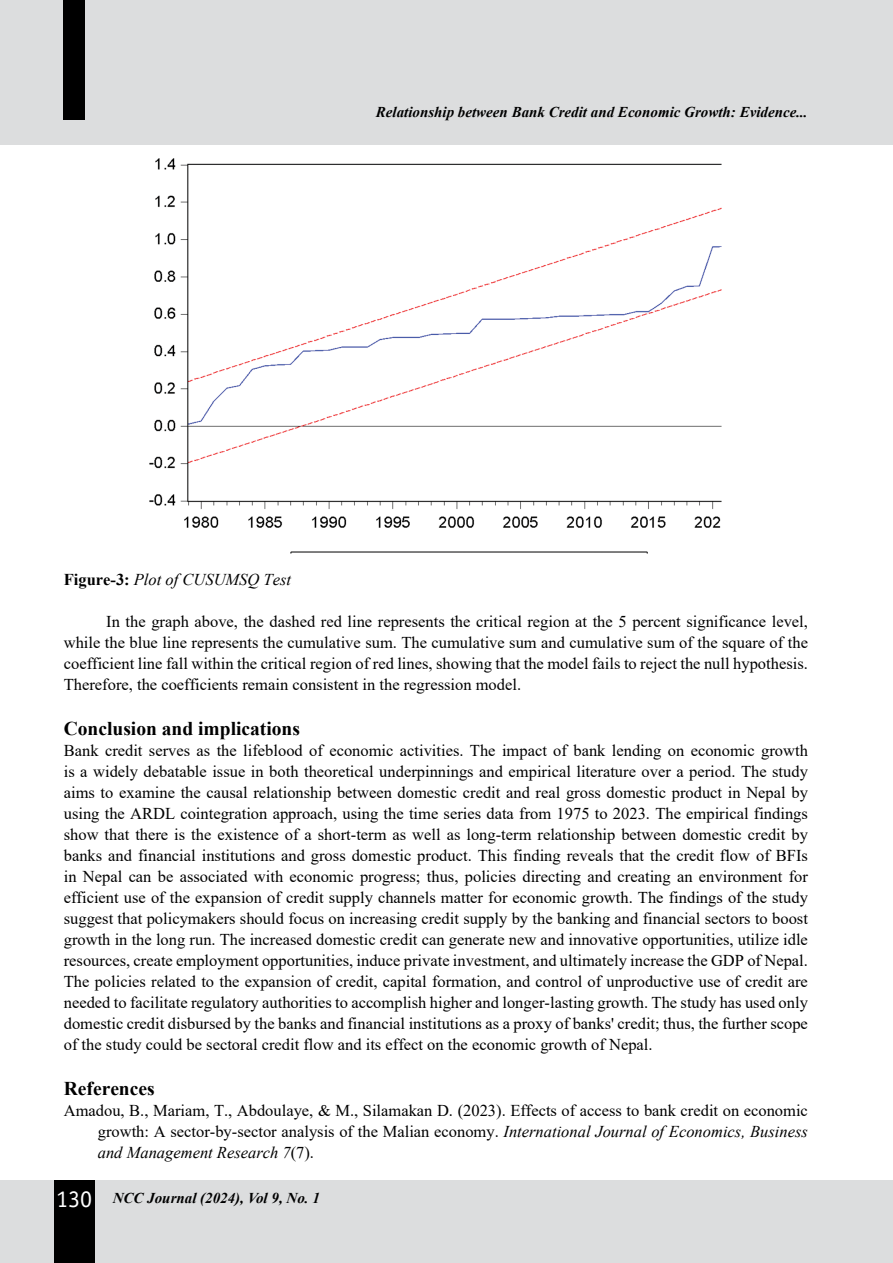
<style>
.page{position:relative;width:893px;height:1263px;background:#fff}
.page>*{position:absolute;margin:0;border:0;box-sizing:border-box;transform-origin:0 0}
.t1{font:700 19.5px "Times New Roman";color:#000}
.t2{font:16.5px/21px "Times New Roman";color:#000;text-align:justify}
.t3{font:italic 16.5px "Times New Roman";color:#000}
.t4{font:italic 700 15px "Times New Roman";color:#000}
.s1{font-weight:700;font-style:normal}
.s2{font-style:italic}
.s3{font-family:"Officina Sans Std";font-weight:400;font-style:normal;font-size:24px;color:#fff}
</style>
<div class="page">
<div style="left:0;top:0;width:893px;height:145px;background:#dcddde"></div>
<div style="left:0;top:1180px;width:893px;height:83px;background:#dcddde"></div>
<div style="left:63px;top:0;width:22px;height:120px;background:#000"></div>
<div style="left:54px;top:1180px;width:40px;height:83px;background:#000"></div>
<img style="left:149px;top:158px;width:573px;height:396px">
<p class="t4" style="left:376px;top:102px;width:433px">Relationship between Bank Credit and Economic Growth: Evidence...</p>
<p class="t3" style="left:64px;top:568px;width:229px"><span class="s1">Figure-3:</span> Plot of CUSUMSQ Test</p>
<p class="t2" style="left:64px;top:610px;width:746px;text-indent:43px">In the graph above, the dashed red line represents the critical region at the 5 percent significance level, while the blue line represents the cumulative sum. The cumulative sum and cumulative sum of the square of the coefficient line fall within the critical region of red lines, showing that the model fails to reject the null hypothesis.<br>Therefore, the coefficients remain consistent in the regression model.</p>
<p class="t1" style="left:64px;top:714px;width:238px">Conclusion and implications</p>
<p class="t2" style="left:64px;top:739px;width:746px">Bank credit serves as the lifeblood of economic activities. The impact of bank lending on economic growth is a widely debatable issue in both theoretical underpinnings and empirical literature over a period. The study aims to examine the causal relationship between domestic credit and real gross domestic product in Nepal by using the ARDL cointegration approach, using the time series data from 1975 to 2023. The empirical findings show that there is the existence of a short-term as well as long-term relationship between domestic credit by banks and financial institutions and gross domestic product. This finding reveals that the credit flow of BFIs in Nepal can be associated with economic progress; thus, policies directing and creating an environment for efficient use of the expansion of credit supply channels matter for economic growth. The findings of the study suggest that policymakers should focus on increasing credit supply by the banking and financial sectors to boost growth in the long run. The increased domestic credit can generate new and innovative opportunities, utilize idle resources, create employment opportunities, induce private investment, and ultimately increase the GDP of Nepal.<br>The policies related to the expansion of credit, capital formation, and control of unproductive use of credit are needed to facilitate regulatory authorities to accomplish higher and longer-lasting growth. The study has used only domestic credit disbursed by the banks and financial institutions as a proxy of banks' credit; thus, the further scope of the study could be sectoral credit flow and its effect on the economic growth of Nepal.</p>
<p class="t1" style="left:64px;top:1074px;width:92px">References</p>
<p class="t2" style="left:98px;top:1099px;width:712px;text-indent:-34px">Amadou, B., Mariam, T., Abdoulaye, &amp; M., Silamakan D. (2023). Effects of access to bank credit on economic growth: A sector-by-sector analysis of the Malian economy. <span class="s2">International Journal of Economics, Business and Management Research 7</span>(7).</p>
<p class="t4" style="left:56px;top:1187px;width:265px"><span class="s3">130</span> NCC Journal (2024), Vol 9, No. 1</p>
</div>
